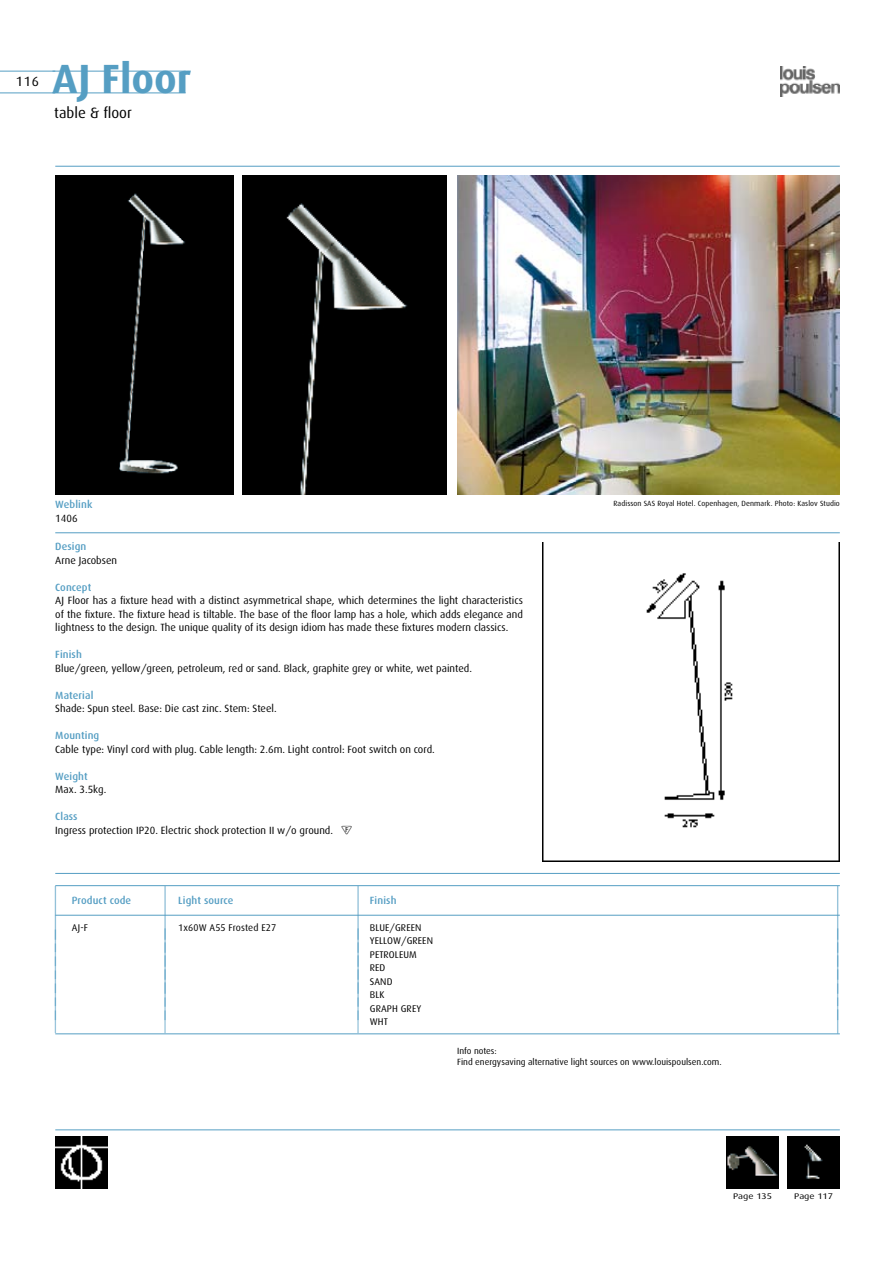
<style>
.page{position:relative;width:893px;height:1263px;background:#fff}
.page>*{position:absolute;margin:0;border:0;box-sizing:border-box;transform-origin:0 0}
.t1{font:700 40.8px "Dax";color:#559ec3}
.t2{font:20.4px "Dax K2 onfig";color:#559ec3;scale:.51 1}
.t3{font:16.8px "Dax K2 onfig";color:#559ec3;scale:.63 1}
.t4{font:15.6px "Dax K2 onfig";color:#559ec3;scale:.63 1}
.t5{font:15px "Dax";color:#000}
.t6{font:13.5px "Dax";color:#000}
.t7{font:10.5px/13.5px "Dax";color:#000;text-align:justify}
.t8{font:500 10.5px "Dax";letter-spacing:.01em;color:#559ec3}
.t9{font:9.75px "Dax";letter-spacing:.01em;color:#000}
.t10{font:9px/11.2px "Dax";color:#000}
.t11{font:8.25px "Dax";color:#000;scale:1.2 1}
.t12{font:7.5px "Dax";letter-spacing:.01em;color:#000}
.s1{font-weight:500;color:#559ec3}
.s2{font-family:"Fn 2 mrke"}
.s3{font-family:"Dax K2 onfig";font-weight:400;font-size:20.4px}
.s4{font-family:"Dax K2 onfig";font-size:16.8px;color:#559ec3}
.s5{font-family:"Dax K2 onfig";font-size:15.6px;color:#559ec3}
</style>
<div class="page">
<hr style="left:55px;top:532px;width:785px;height:1px;background:#559ec3">
<img style="left:781px;top:66px;width:59px;height:30px">
<hr style="left:55px;top:166px;width:785px;height:1px;background:#559ec3">
<hr style="left:55px;top:1129px;width:785px;height:1px;background:#559ec3">
<hr style="left:0;top:71px;width:55px;height:1px;background:#559ec3">
<hr style="left:0;top:93px;width:55px;height:1px;background:#559ec3">
<img style="left:55px;top:1136px;width:53px;height:52px">
<img style="left:542px;top:542px;width:298px;height:319px">
<hr style="left:55px;top:873px;width:785px;height:1px;background:#559ec3">
<hr style="left:55px;top:885px;width:785px;height:1px;background:#559ec3">
<hr style="left:55px;top:915px;width:785px;height:1px;background:#559ec3">
<hr style="left:55px;top:1033px;width:785px;height:1px;background:#559ec3">
<div style="left:55px;top:175px;width:179px;height:319px;background:#000"></div>
<img style="left:242px;top:175px;width:204px;height:319px">
<img style="left:457px;top:175px;width:383px;height:319px">
<hr style="left:53px;top:71px;width:133px;height:1px;background:#559ec3">
<hr style="left:53px;top:93px;width:133px;height:1px;background:#559ec3">
<img style="left:726px;top:1136px;width:53px;height:52px">
<img style="left:787px;top:1136px;width:53px;height:52px">
<p class="t6" style="left:16px;top:74px;width:25px">116</p>
<h1 class="t1" style="left:53px;top:56px;width:141px">AJ Floor</h1>
<h3 class="t5" style="left:54px;top:104px;width:79px">table &amp; floor</h3>
<p class="t8" style="left:55px;top:499px;width:39px">Weblink</p>
<p class="t7" style="left:55px;top:511px;width:24px">1406</p>
<p class="t8" style="left:55px;top:541px;width:33px">Design</p>
<p class="t7" style="left:55px;top:553px;width:63px">Arne Jacobsen</p>
<p class="t8" style="left:55px;top:581px;width:38px">Concept</p>
<p class="t7" style="left:55px;top:594px;width:469px">AJ Floor has a fixture head with a distinct asymmetrical shape, which determines the light characteristics of the fixture. The fixture head is tiltable. The base of the floor lamp has a hole, which adds elegance and lightness to the design. The unique quality of its design idiom has made these fixtures modern classics.</p>
<p class="t8" style="left:55px;top:649px;width:28px">Finish</p>
<p class="t7" style="left:55px;top:661px;width:418px">Blue/green, yellow/green, petroleum, red or sand. Black, graphite grey or white, wet painted.</p>
<p class="t8" style="left:55px;top:689px;width:40px">Material</p>
<p class="t7" style="left:55px;top:702px;width:223px">Shade: Spun steel. Base: Die cast zinc. Stem: Steel.</p>
<p class="t8" style="left:55px;top:730px;width:46px">Mounting</p>
<p class="t7" style="left:55px;top:742px;width:381px">Cable type: Vinyl cord with plug. Cable length: 2.6m. Light control: Foot switch on cord.</p>
<p class="t8" style="left:55px;top:770px;width:34px">Weight</p>
<p class="t7" style="left:55px;top:783px;width:53px">Max. 3.5kg.</p>
<p class="t7" style="left:55px;top:810px;width:298px"><span class="s1">Class<br></span>Ingress protection IP20. Electric shock protection II w/o ground. <span class="s2">F</span></p>
<p class="t12" style="left:613px;top:499px;width:228px">Radisson SAS Royal Hotel. Copenhagen, Denmark. Photo: Kaslov Studio</p>
<p class="t8" style="left:55px;top:894px;width:77px"><span class="s3">|</span> Product code</p>
<p class="t8" style="left:165px;top:894px;width:70px"><span class="s3">|</span> Light source</p>
<p class="t8" style="left:358px;top:894px;width:40px"><span class="s3">|</span> Finish</p>
<h2 class="t2" style="left:837px;top:886px;width:6px">|</h2>
<p class="t9" style="left:55px;top:922px;width:34px"><span class="s4">|</span> AJ-F</p>
<p class="t9" style="left:165px;top:922px;width:113px"><span class="s4">|</span> 1x60W A55 Frosted E27</p>
<p class="t9" style="left:358px;top:922px;width:65px"><span class="s4">|</span> BLUE/GREEN</p>
<h3 class="t3" style="left:837px;top:915px;width:5px">|</h3>
<h3 class="t4" style="left:55px;top:930px;width:5px">|</h3>
<h3 class="t3" style="left:165px;top:929px;width:5px">|</h3>
<p class="t9" style="left:358px;top:936px;width:77px"><span class="s4">|</span> YELLOW/GREEN</p>
<h3 class="t3" style="left:837px;top:929px;width:5px">|</h3>
<h3 class="t4" style="left:55px;top:943px;width:5px">|</h3>
<h3 class="t3" style="left:165px;top:942px;width:5px">|</h3>
<p class="t9" style="left:358px;top:949px;width:61px"><span class="s4">|</span> PETROLEUM</p>
<h3 class="t3" style="left:837px;top:942px;width:5px">|</h3>
<h3 class="t4" style="left:55px;top:957px;width:5px">|</h3>
<h3 class="t3" style="left:165px;top:956px;width:5px">|</h3>
<p class="t9" style="left:358px;top:963px;width:29px"><span class="s4">|</span> RED</p>
<h3 class="t3" style="left:837px;top:956px;width:5px">|</h3>
<h3 class="t4" style="left:55px;top:970px;width:5px">|</h3>
<h3 class="t3" style="left:165px;top:969px;width:5px">|</h3>
<p class="t9" style="left:358px;top:976px;width:36px"><span class="s4">|</span> SAND</p>
<h3 class="t3" style="left:837px;top:969px;width:5px">|</h3>
<h3 class="t4" style="left:55px;top:984px;width:5px">|</h3>
<h3 class="t3" style="left:165px;top:983px;width:5px">|</h3>
<p class="t9" style="left:358px;top:990px;width:28px"><span class="s4">|</span> BLK</p>
<h3 class="t4" style="left:837px;top:984px;width:5px">|</h3>
<h3 class="t4" style="left:55px;top:997px;width:5px">|</h3>
<h3 class="t4" style="left:165px;top:997px;width:5px">|</h3>
<p class="t9" style="left:358px;top:1003px;width:65px"><span class="s5">|</span> GRAPH GREY</p>
<h3 class="t4" style="left:837px;top:997px;width:5px">|</h3>
<h3 class="t4" style="left:55px;top:1011px;width:5px">|</h3>
<h3 class="t4" style="left:165px;top:1011px;width:5px">|</h3>
<p class="t9" style="left:358px;top:1017px;width:32px"><span class="s5">|</span> WHT</p>
<h3 class="t3" style="left:837px;top:1010px;width:5px">|</h3>
<p class="t10" style="left:457px;top:1045px;width:266px">Info notes:<br>Find energysaving alternative light sources on www.louispoulsen.com.</p>
<p class="t11" style="left:733px;top:1191px;width:34px">Page 135</p>
<p class="t11" style="left:794px;top:1191px;width:34px">Page 117</p>
</div>
